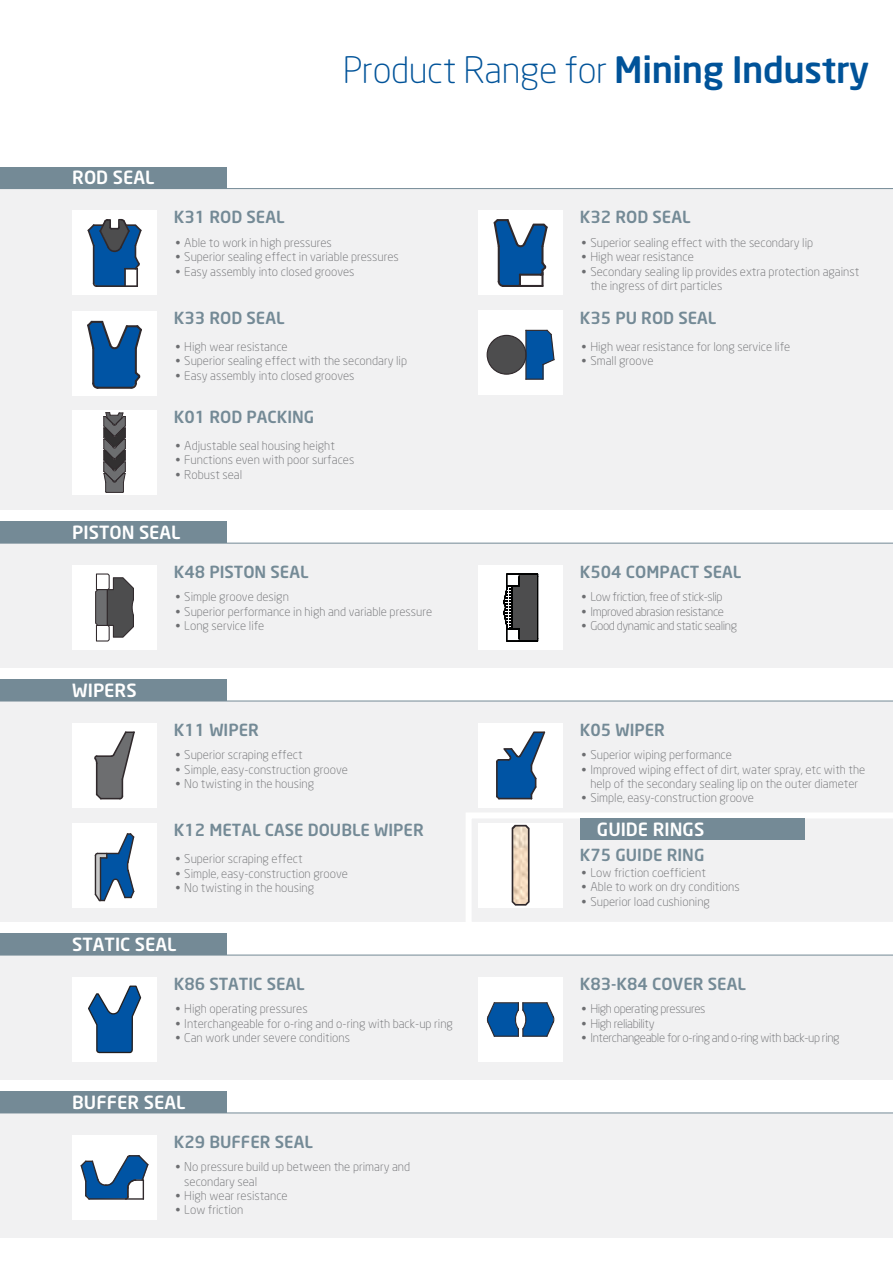
<style>
.page{position:relative;width:893px;height:1263px;background:#fff}
.page>*{position:absolute;margin:0;border:0;box-sizing:border-box;transform-origin:0 0}
.t1{font:36px "Neo Sans Light tr Rev 02";letter-spacing:-.01em;color:#005399}
.t2{font:18px "Neo Sans Medium tr Rev 02";color:#fff}
.t3{font:16.5px "Neo Sans Medium tr Rev 02";color:#748a96}
.t4{font:12px/14.4px "Neo Sans Light tr Rev 02";color:#6d6e71}
.t5{font:12px "Neo Sans Light tr Rev 02";letter-spacing:-.03em;color:#6d6e71}
.s1{font-family:"Neo Sans Medium tr Rev 02"}
</style>
<div class="page">
<div style="left:0;top:955px;width:893px;height:124px;background:#f1f1f2"></div>
<div style="left:478px;top:977px;width:85px;height:85px;background:#fff"></div>
<div style="left:0;top:934px;width:226px;height:21px;background:#748a96"></div>
<hr style="left:0;top:955px;width:893px;height:1px;background:#748a96">
<div style="left:72px;top:977px;width:85px;height:85px;background:#fff"></div>
<div style="left:0;top:1113px;width:893px;height:124px;background:#f1f1f2"></div>
<div style="left:0;top:1092px;width:226px;height:21px;background:#748a96"></div>
<hr style="left:0;top:1113px;width:893px;height:1px;background:#748a96">
<div style="left:72px;top:1135px;width:85px;height:84px;background:#fff"></div>
<div style="left:0;top:189px;width:893px;height:321px;background:#f1f1f2"></div>
<div style="left:72px;top:211px;width:85px;height:84px;background:#fff"></div>
<div style="left:478px;top:211px;width:85px;height:84px;background:#fff"></div>
<div style="left:72px;top:311px;width:85px;height:84px;background:#fff"></div>
<div style="left:72px;top:410px;width:85px;height:85px;background:#fff"></div>
<div style="left:478px;top:310px;width:85px;height:85px;background:#fff"></div>
<div style="left:0;top:167px;width:226px;height:21px;background:#748a96"></div>
<hr style="left:0;top:188px;width:893px;height:1px;background:#748a96">
<div style="left:0;top:701px;width:893px;height:221px;background:#f1f1f2"></div>
<div style="left:478px;top:723px;width:85px;height:85px;background:#fff"></div>
<div style="left:0;top:680px;width:226px;height:21px;background:#748a96"></div>
<hr style="left:0;top:701px;width:893px;height:1px;background:#748a96">
<div style="left:72px;top:723px;width:85px;height:85px;background:#fff"></div>
<div style="left:72px;top:823px;width:85px;height:85px;background:#fff"></div>
<div style="left:0;top:543px;width:893px;height:125px;background:#f1f1f2"></div>
<div style="left:478px;top:565px;width:85px;height:85px;background:#fff"></div>
<div style="left:0;top:522px;width:226px;height:21px;background:#748a96"></div>
<hr style="left:0;top:543px;width:893px;height:1px;background:#748a96">
<div style="left:72px;top:565px;width:85px;height:85px;background:#fff"></div>
<svg style="left:466px;top:813px;width:427px;height:109px"></svg>
<div style="left:580px;top:819px;width:225px;height:21px;background:#748a96"></div>
<svg style="left:87px;top:219px;width:55px;height:68px"></svg>
<svg style="left:87px;top:321px;width:55px;height:68px"></svg>
<svg style="left:103px;top:412px;width:23px;height:81px;background:#5c5a5c"></svg>
<svg style="left:95px;top:573px;width:39px;height:68px"></svg>
<svg style="left:94px;top:731px;width:41px;height:68px"></svg>
<svg style="left:95px;top:833px;width:39px;height:68px"></svg>
<svg style="left:88px;top:985px;width:53px;height:68px"></svg>
<svg style="left:81px;top:1155px;width:68px;height:45px"></svg>
<svg style="left:494px;top:219px;width:54px;height:68px"></svg>
<svg style="left:487px;top:330px;width:68px;height:50px"></svg>
<svg style="left:503px;top:573px;width:35px;height:68px"></svg>
<svg style="left:496px;top:731px;width:49px;height:68px"></svg>
<div style="left:487px;top:825px;width:68px;height:81px;background:#fff"></div>
<svg style="left:512px;top:825px;width:18px;height:81px"></svg>
<svg style="left:487px;top:1002px;width:68px;height:35px"></svg>
<h1 class="t1" style="left:343px;top:49px;width:528px">Product Range for <span class="s1">Mining Industry</span></h1>
<h2 class="t2" style="left:72px;top:167px;width:84px">ROD SEAL</h2>
<h3 class="t3" style="left:174px;top:207px;width:112px">K31 ROD SEAL</h3>
<h3 class="t3" style="left:580px;top:207px;width:112px">K32 ROD SEAL</h3>
<p class="t4" style="left:174px;top:235px;width:160px">• Able to work in high pressures</p>
<p class="t4" style="left:174px;top:249px;width:227px">• Superior sealing effect in variable pressures</p>
<p class="t4" style="left:174px;top:264px;width:182px">• Easy assembly into closed grooves</p>
<h3 class="t3" style="left:174px;top:307px;width:112px">K33 ROD SEAL</h3>
<p class="t4" style="left:174px;top:339px;width:115px">• High wear resistance</p>
<p class="t4" style="left:174px;top:353px;width:235px">• Superior sealing effect with the secondary lip</p>
<p class="t4" style="left:174px;top:368px;width:182px">• Easy assembly into closed grooves</p>
<h3 class="t3" style="left:174px;top:407px;width:142px">K01 ROD PACKING</h3>
<p class="t4" style="left:174px;top:438px;width:163px">• Adjustable seal housing height</p>
<p class="t4" style="left:174px;top:453px;width:182px">• Functions even with poor surfaces</p>
<p class="t4" style="left:174px;top:467px;width:70px">• Robust seal</p>
<p class="t4" style="left:580px;top:235px;width:235px">• Superior sealing effect with the secondary lip</p>
<p class="t4" style="left:580px;top:249px;width:115px">• High wear resistance</p>
<p class="t4" style="left:590px;top:264px;width:270px;text-indent:-10px">• Secondary sealing lip provides extra protection against the ingress of dirt particles</p>
<h3 class="t3" style="left:580px;top:307px;width:138px">K35 PU ROD SEAL</h3>
<p class="t4" style="left:580px;top:339px;width:212px">• High wear resistance for long service life</p>
<p class="t4" style="left:580px;top:353px;width:75px">• Small groove</p>
<h2 class="t2" style="left:72px;top:521px;width:110px">PISTON SEAL</h2>
<h3 class="t3" style="left:174px;top:562px;width:136px">K48 PISTON SEAL</h3>
<h3 class="t3" style="left:580px;top:562px;width:163px">K504 COMPACT SEAL</h3>
<h2 class="t2" style="left:72px;top:679px;width:66px">WIPERS</h2>
<p class="t4" style="left:174px;top:590px;width:117px">• Simple groove design</p>
<p class="t4" style="left:174px;top:604px;width:260px">• Superior performance in high and variable pressure</p>
<p class="t4" style="left:174px;top:618px;width:92px">• Long service life</p>
<p class="t5" style="left:580px;top:590px;width:144px">• Low friction, free of stick-slip</p>
<p class="t5" style="left:580px;top:604px;width:146px">• Improved abrasion resistance</p>
<p class="t5" style="left:580px;top:619px;width:159px">• Good dynamic and static sealing</p>
<h3 class="t3" style="left:174px;top:720px;width:87px">K11 WIPER</h3>
<h3 class="t3" style="left:580px;top:720px;width:87px">K05 WIPER</h3>
<p class="t4" style="left:174px;top:747px;width:130px">• Superior scraping effect</p>
<p class="t4" style="left:174px;top:762px;width:176px">• Simple, easy-construction groove</p>
<p class="t4" style="left:174px;top:776px;width:142px">• No twisting in the housing</p>
<h3 class="t3" style="left:174px;top:820px;width:252px">K12 METAL CASE DOUBLE WIPER</h3>
<p class="t4" style="left:174px;top:851px;width:130px">• Superior scraping effect</p>
<p class="t4" style="left:174px;top:866px;width:176px">• Simple, easy-construction groove</p>
<p class="t4" style="left:174px;top:880px;width:142px">• No twisting in the housing</p>
<p class="t4" style="left:580px;top:747px;width:154px">• Superior wiping performance</p>
<p class="t4" style="left:580px;top:762px;width:287px;text-align:center">• Improved wiping effect of dirt, water spray, etc with the help of the secondary sealing lip on the outer diameter</p>
<p class="t4" style="left:580px;top:791px;width:176px">• Simple, easy-construction groove</p>
<h2 class="t2" style="left:597px;top:818px;width:109px">GUIDE RINGS</h2>
<h3 class="t3" style="left:580px;top:845px;width:126px">K75 GUIDE RING</h3>
<p class="t4" style="left:580px;top:865px;width:127px">• Low friction coefficient</p>
<p class="t4" style="left:580px;top:880px;width:161px">• Able to work on dry conditions</p>
<p class="t4" style="left:580px;top:894px;width:132px">• Superior load cushioning</p>
<h2 class="t2" style="left:72px;top:933px;width:106px">STATIC SEAL</h2>
<h3 class="t3" style="left:174px;top:974px;width:132px">K86 STATIC SEAL</h3>
<h3 class="t3" style="left:580px;top:974px;width:168px">K83-K84 COVER SEAL</h3>
<p class="t4" style="left:174px;top:1001px;width:135px">• High operating pressures</p>
<p class="t4" style="left:174px;top:1016px;width:281px">• Interchangeable for o-ring and o-ring with back-up ring</p>
<p class="t4" style="left:174px;top:1030px;width:178px">• Can work under severe conditions</p>
<h2 class="t2" style="left:72px;top:1091px;width:115px">BUFFER SEAL</h2>
<h3 class="t3" style="left:174px;top:1131px;width:141px">K29 BUFFER SEAL</h3>
<p class="t4" style="left:184px;top:1159px;width:227px;text-indent:-10px">• No pressure build up between the primary and secondary seal</p>
<p class="t4" style="left:174px;top:1188px;width:115px">• High wear resistance</p>
<p class="t4" style="left:174px;top:1203px;width:71px">• Low friction</p>
<p class="t5" style="left:580px;top:1002px;width:127px">• High operating pressures</p>
<p class="t5" style="left:580px;top:1016px;width:76px">• High reliability</p>
<p class="t5" style="left:580px;top:1030px;width:261px">• Interchangeable for o-ring and o-ring with back-up ring</p>
</div>
